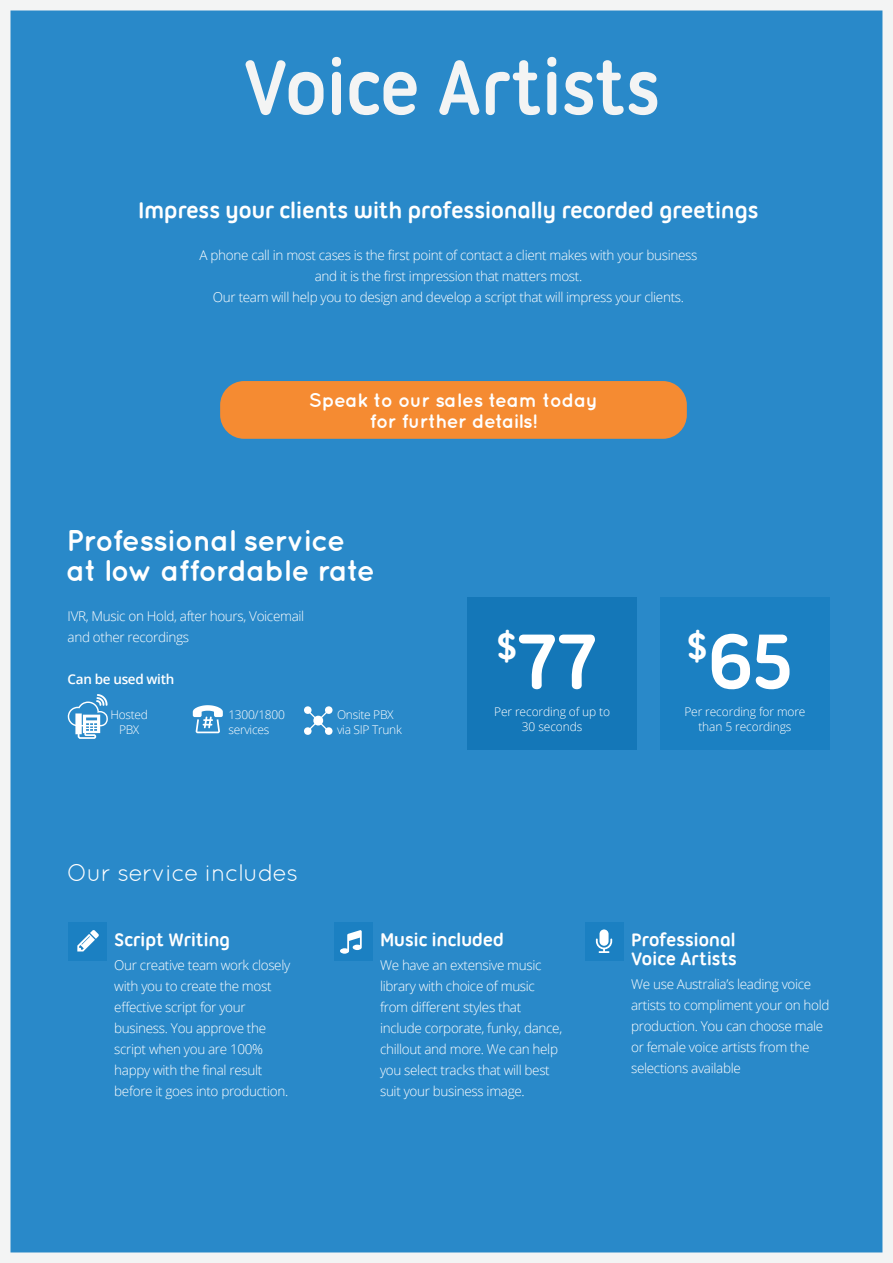
<style>
.page{position:relative;width:893px;height:1263px;background:#2989c9}
.page>*{position:absolute;margin:0;border:0;box-sizing:border-box;transform-origin:0 0}
.t1{font:700 84px "Ubuntu Titling";color:#fff}
.t2{font:700 83.1px "Ubuntu Titling";letter-spacing:-.025em;color:#f3f4f4;scale:.92 1}
.t3{font:700 30px/30px "Quicksand";letter-spacing:-.025em;color:#fff}
.t4{font:700 24px "Ubuntu Titling";letter-spacing:-.025em;color:#fff}
.t5{font:24px "Quicksand";letter-spacing:-.025em;color:#fff}
.t6{font:700 19.5px/19.5px "Ubuntu Titling";letter-spacing:-.025em;color:#fff}
.t7{font:700 19.5px/21px "Quicksand";letter-spacing:-.015em;color:#fff;text-align:center}
.t8{font:300 13.5px/21px "Open Sans";letter-spacing:-.025em;color:#fff}
.t9{font:600 13.5px "Open Sans";letter-spacing:-.025em;color:#fff}
.t10{font:300 12px/15px "Open Sans";letter-spacing:-.01em;color:#fff;text-align:center}
</style>
<div class="page">
<div style="left:468px;top:597px;width:169px;height:153px;background:#1477b8"></div>
<div style="left:68px;top:922px;width:38px;height:39px;background:#1b80c2"></div>
<div style="left:334px;top:922px;width:38px;height:39px;background:#1b80c2"></div>
<div style="left:585px;top:922px;width:38px;height:39px;background:#1b80c2"></div>
<div style="left:660px;top:597px;width:169px;height:153px;background:#1b80c2"></div>
<svg style="left:68px;top:694px;width:40px;height:45px"></svg>
<svg style="left:193px;top:705px;width:30px;height:28px"></svg>
<svg style="left:304px;top:706px;width:29px;height:29px"></svg>
<svg style="left:77px;top:930px;width:22px;height:21px"></svg>
<svg style="left:340px;top:930px;width:22px;height:24px"></svg>
<svg style="left:596px;top:929px;width:16px;height:24px"></svg>
<div style="left:220px;top:381px;width:467px;height:58px;background:#f58b32;border-radius:24px"></div>
<h2 class="t2" style="left:243px;top:39px;width:456px">Voice Artists</h2>
<h3 class="t4" style="left:138px;top:196px;width:622px">Impress your clients with professionally recorded greetings</h3>
<p class="t8" style="left:200px;top:244px;width:499px;text-align:center">A phone call in most cases is the first point of contact a client makes with your business and it is the first impression that matters most.<br>Our team will help you to design and develop a script that will impress your clients.</p>
<h3 class="t7" style="left:309px;top:389px;width:291px">Speak to our sales team today for further details!</h3>
<h3 class="t3" style="left:67px;top:524px;width:310px">Professional service at low affordable rate</h3>
<p class="t8" style="left:68px;top:605px;width:238px">IVR, Music on Hold, after hours, Voicemail and other recordings</p>
<p class="t9" style="left:68px;top:670px;width:108px">Can be used with</p>
<p class="t10" style="left:111px;top:706px;width:39px">Hosted<br>PBX</p>
<p class="t10" style="left:228px;top:706px;width:58px;text-align:left">1300/1800 services</p>
<p class="t10" style="left:337px;top:706px;width:66px;text-align:left">Onsite PBX via SIP Trunk</p>
<h1 class="t1" style="left:496px;top:612px;width:104px"><sup>$</sup>77</h1>
<p class="t10" style="left:494px;top:704px;width:118px">Per recording of up to<br>30 seconds</p>
<h1 class="t1" style="left:686px;top:612px;width:109px"><sup>$</sup>65</h1>
<p class="t10" style="left:684px;top:704px;width:123px">Per recording for more than 5 recordings</p>
<h3 class="t5" style="left:67px;top:859px;width:233px">Our service includes</h3>
<h3 class="t6" style="left:114px;top:929px;width:118px">Script Writing</h3>
<p class="t8" style="left:114px;top:954px;width:177px">Our creative team work closely with you to create the most effective script for your business. You approve the script when you are 100% happy with the final result before it goes into production.</p>
<h3 class="t6" style="left:380px;top:929px;width:126px">Music included</h3>
<p class="t8" style="left:380px;top:954px;width:184px">We have an extensive music library with choice of music from different styles that include corporate, funky, dance, chillout and more. We can help you select tracks that will best suit your business image.</p>
<h3 class="t6" style="left:631px;top:929px;width:107px">Professional<br>Voice Artists</h3>
<p class="t8" style="left:631px;top:973px;width:200px">We use Australia’s leading voice artists to compliment your on hold production. You can choose male or female voice artists from the selections available</p>
</div>
